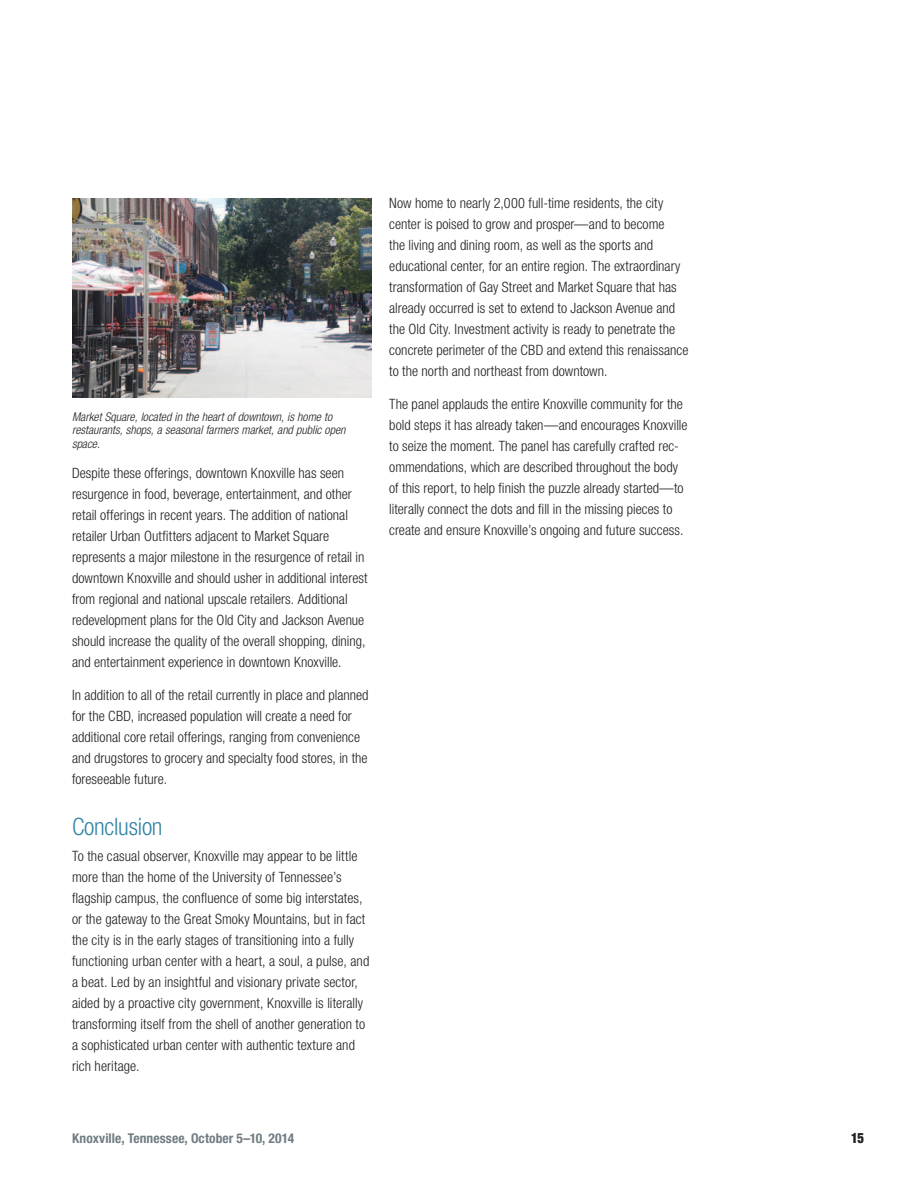
<style>
.page{position:relative;width:918px;height:1188px;background:#fff}
.page>*{position:absolute;margin:0;border:0;box-sizing:border-box;transform-origin:0 0}
.head_2{font:300 condensed 24px "Helvetica Neue LT Std";letter-spacing:-.01em;color:#3484a7}
.BODY_TXT{font:300 condensed 14.25px/21px "Helvetica Neue LT Std";letter-spacing:.005em;color:#231f20}
.t1{font:900 condensed 14.25px "Helvetica Neue LT Std";color:#231f20;scale:.9 1}
.t2{font:700 condensed 13.5px "Helvetica Neue LT Std";letter-spacing:.005em;color:#717d83}
.t3{font:italic 300 condensed 12px/13.5px "Helvetica Neue LT Std";color:#231f20}
</style>
<div class="page">
<img style="left:72px;top:198px;width:299px;height:199px">
<p class="t3" style="left:72px;top:410px;width:275px">Market Square, located in the heart of downtown, is home to restaurants, shops, a seasonal farmers market, and public open space.</p>
<p class="BODY_TXT" style="left:72px;top:463px;width:297px">Despite these offerings, downtown Knoxville has seen resurgence in food, beverage, entertainment, and other retail offerings in recent years. The addition of national retailer Urban Outfitters adjacent to Market Square represents a major milestone in the resurgence of retail in downtown Knoxville and should usher in additional interest from regional and national upscale retailers. Additional redevelopment plans for the Old City and Jackson Avenue should increase the quality of the overall shopping, dining, and entertainment experience in downtown Knoxville.</p>
<p class="BODY_TXT" style="left:72px;top:685px;width:298px">In addition to all of the retail currently in place and planned for the CBD, increased population will create a need for additional core retail offerings, ranging from convenience and drugstores to grocery and specialty food stores, in the foreseeable future.</p>
<p class="head_2" style="left:72px;top:813px;width:92px">Conclusion</p>
<p class="BODY_TXT" style="left:72px;top:845px;width:299px">To the casual observer, Knoxville may appear to be little more than the home of the University of Tennessee’s flagship campus, the confluence of some big interstates, or the gateway to the Great Smoky Mountains, but in fact the city is in the early stages of transitioning into a fully functioning urban center with a heart, a soul, a pulse, and a beat. Led by an insightful and visionary private sector, aided by a proactive city government, Knoxville is literally transforming itself from the shell of another generation to a sophisticated urban center with authentic texture and rich heritage.</p>
<p class="BODY_TXT" style="left:389px;top:193px;width:301px">Now home to nearly 2,000 full-time residents, the city center is poised to grow and prosper—and to become<br>the living and dining room, as well as the sports and educational center, for an entire region. The extraordinary transformation of Gay Street and Market Square that has already occurred is set to extend to Jackson Avenue and the Old City. Investment activity is ready to penetrate the concrete perimeter of the CBD and extend this renaissance to the north and northeast from downtown.</p>
<p class="BODY_TXT" style="left:389px;top:394px;width:300px">The panel applauds the entire Knoxville community for the bold steps it has already taken—and encourages Knoxville to seize the moment. The panel has carefully crafted rec&shy;ommendations, which are described throughout the body of this report, to help finish the puzzle already started—to literally connect the dots and fill in the missing pieces to create and ensure Knoxville’s ongoing and future success.</p>
<p class="t2" style="left:72px;top:1130px;width:224px">Knoxville, Tennessee, October 5–10, 2014</p>
<p class="t1" style="left:851px;top:1129px;width:16px">15</p>
</div>
